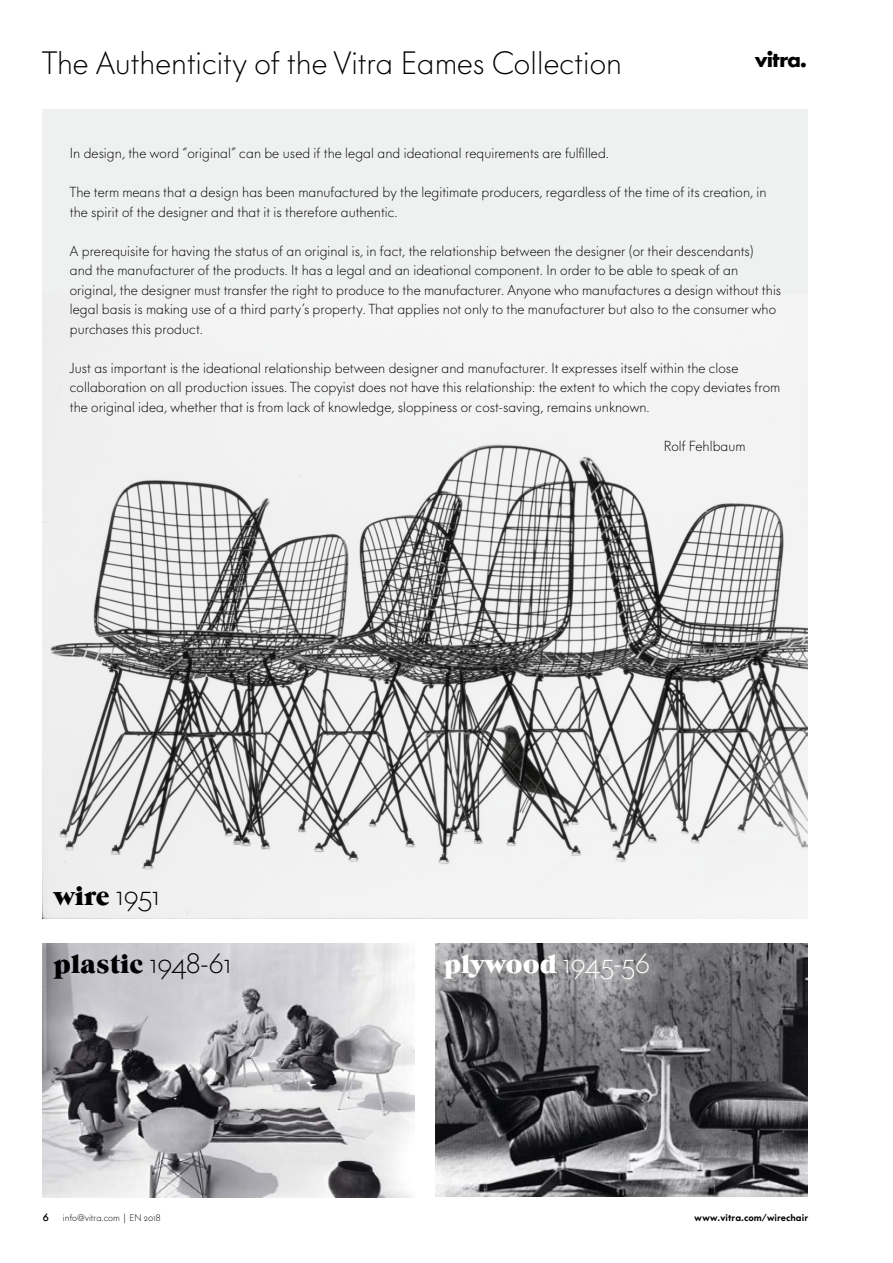
<style>
.page{position:relative;width:893px;height:1263px;background:#fff}
.page>*{position:absolute;margin:0;border:0;box-sizing:border-box;transform-origin:0 0}
.t1{font:300 30px "V Futura";letter-spacing:.005em;color:#000}
.t2{font:27px "Vitra Grouch";letter-spacing:.005em;color:#000}
.t3{font:27px "Vitra Grouch";letter-spacing:.005em;color:#fff}
.t4{font:300 13.5px/19.5px "V Futura";letter-spacing:.005em;color:#000}
.t5{font:500 10.5px "V Futura";color:#000}
.t6{font:800 9px "V Futura";letter-spacing:.005em;color:#000}
.t7{font:300 9px "V Futura";letter-spacing:.005em;color:#000}
.s1{font-family:"V Futura";font-weight:300}
</style>
<div class="page">
<div style="left:43px;top:110px;width:765px;height:185px;background:#eff0f0"></div>
<img style="left:43px;top:295px;width:765px;height:624px">
<img style="left:43px;top:944px;width:372px;height:253px">
<img style="left:436px;top:944px;width:372px;height:252px">
<h1 class="t1" style="left:43px;top:45px;width:581px">The Authenticity of the Vitra Eames Collection</h1>
<p class="t4" style="left:70px;top:144px;width:541px">In design, the word “original” can be used if the legal and ideational requirements are fulfilled.</p>
<p class="t4" style="left:70px;top:183px;width:698px">The term means that a design has been manufactured by the legitimate producers, regardless of the time of its creation, in the spirit of the designer and that it is therefore authentic.</p>
<p class="t4" style="left:70px;top:241px;width:713px">A prerequisite for having the status of an original is, in fact, the relationship between the designer (or their descendants)<br>and the manufacturer of the products. It has a legal and an ideational component. In order to be able to speak of an original, the designer must transfer the right to produce to the manufacturer. Anyone who manufactures a design without this legal basis is making use of a third party’s property. That applies not only to the manufacturer but also to the consumer who purchases this product.</p>
<p class="t4" style="left:70px;top:358px;width:712px">Just as important is the ideational relationship between designer and manufacturer. It expresses itself within the close collaboration on all production issues. The copyist does not have this relationship: the extent to which the copy deviates from the original idea, whether that is from lack of knowledge, sloppiness or cost-saving, remains unknown.</p>
<p class="t4" style="left:664px;top:436px;width:83px">Rolf Fehlbaum</p>
<h2 class="t2" style="left:54px;top:879px;width:107px">wire <span class="s1">1951</span></h2>
<h2 class="t2" style="left:54px;top:947px;width:179px">plastic <span class="s1">1948-61</span></h2>
<h2 class="t3" style="left:444px;top:947px;width:208px">plywood <span class="s1">1945-56</span></h2>
<p class="t5" style="left:43px;top:1210px;width:8px">6</p>
<p class="t7" style="left:63px;top:1212px;width:99px">info@vitra.com | EN 2018</p>
<p class="t6" style="left:695px;top:1212px;width:115px">www.vitra.com/wirechair</p>
</div>
